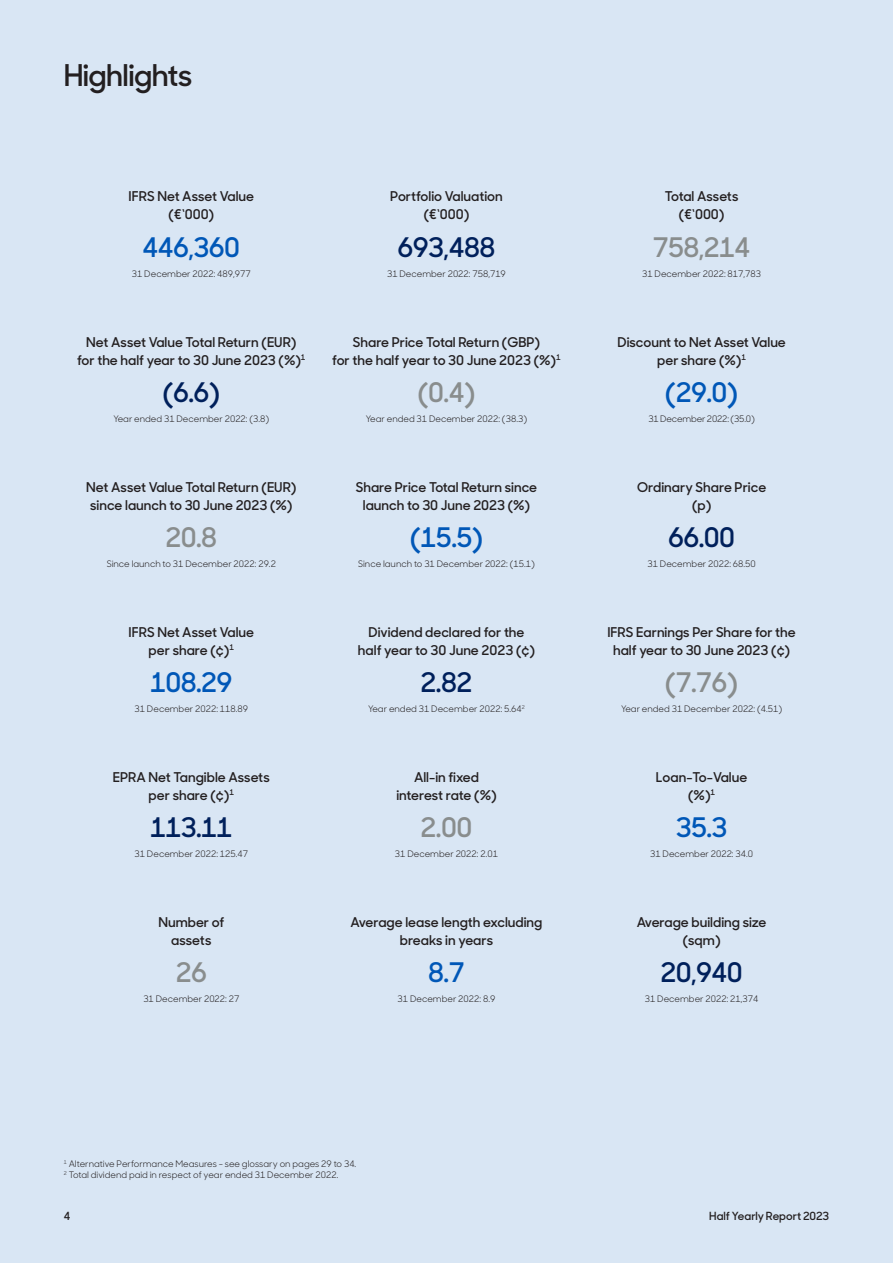
<style>
.page{position:relative;width:893px;height:1263px;background:#d9e6f4}
.page>*{position:absolute;margin:0;border:0;box-sizing:border-box;transform-origin:0 0}
.t1{font:600 30px "Sharp Sans Display No 1";letter-spacing:-.02em;color:#231f20}
.t2{font:600 27px "Sharp Sans Display No 1";letter-spacing:-.02em;color:#00205b}
.t3{font:600 27px "Sharp Sans Display No 1";letter-spacing:-.02em;color:#0057b7}
.t4{font:600 27px "Sharp Sans Display No 1";letter-spacing:-.02em;color:#898d8d}
.t5{font:600 13.5px/18px "Sharp Sans Display No 1";color:#231f20;text-align:center}
.t6{font:600 11.25px "Sharp Sans Display No 1";color:#231f20}
.t7{font:9px/11.2px "Sharp Sans Display No 1";color:#231f20}
.t8{font:9px "Sharp Sans Display No 1";letter-spacing:-.02em;color:#231f20}
</style>
<div class="page">
<h1 class="t1" style="left:64px;top:52px;width:130px">Highlights</h1>
<p class="t5" style="left:129px;top:187px;width:127px">IFRS Net Asset Value (€‘000)</p>
<h2 class="t3" style="left:142px;top:226px;width:99px">446,360</h2>
<p class="t7" style="left:132px;top:267px;width:120px">31 December 2022: 489,977</p>
<p class="t5" style="left:77px;top:332px;width:230px">Net Asset Value Total Return (EUR) for the half year to 30 June 2023 (%)<sup>1</sup></p>
<h2 class="t2" style="left:163px;top:371px;width:59px">(6.6)</h2>
<p class="t7" style="left:113px;top:412px;width:157px">Year ended 31 December 2022: (3.8)</p>
<p class="t5" style="left:86px;top:477px;width:212px;text-align:left">Net Asset Value Total Return (EUR) since launch to 30 June 2023 (%)</p>
<h2 class="t4" style="left:165px;top:516px;width:53px">20.8</h2>
<p class="t7" style="left:107px;top:557px;width:171px">Since launch to 31 December 2022: 29.2</p>
<p class="t5" style="left:129px;top:622px;width:127px">IFRS Net Asset Value per share (¢)<sup>1</sup></p>
<h2 class="t3" style="left:150px;top:662px;width:84px">108.29</h2>
<p class="t7" style="left:135px;top:702px;width:115px">31 December 2022: 118.89</p>
<p class="t5" style="left:113px;top:767px;width:158px">EPRA Net Tangible Assets per share (¢)<sup>1</sup></p>
<h2 class="t2" style="left:150px;top:807px;width:84px">113.11</h2>
<p class="t7" style="left:135px;top:847px;width:115px">31 December 2022: 125.47</p>
<p class="t5" style="left:158px;top:912px;width:68px">Number of assets</p>
<h2 class="t4" style="left:176px;top:952px;width:33px">26</h2>
<p class="t7" style="left:143px;top:992px;width:97px">31 December 2022: 27</p>
<p class="t5" style="left:390px;top:187px;width:114px">Portfolio Valuation (€‘000)</p>
<h2 class="t2" style="left:398px;top:226px;width:99px">693,488</h2>
<p class="t7" style="left:387px;top:267px;width:120px">31 December 2022: 758,719</p>
<p class="t5" style="left:332px;top:332px;width:230px">Share Price Total Return (GBP)<br>for the half year to 30 June 2023 (%)<sup>1</sup></p>
<h2 class="t4" style="left:418px;top:371px;width:59px">(0.4)</h2>
<p class="t7" style="left:366px;top:412px;width:163px">Year ended 31 December 2022: (38.3)</p>
<p class="t5" style="left:356px;top:477px;width:183px">Share Price Total Return since launch to 30 June 2023 (%)</p>
<h2 class="t3" style="left:410px;top:516px;width:74px">(15.5)</h2>
<p class="t7" style="left:358px;top:557px;width:178px">Since launch to 31 December 2022: (15.1)</p>
<p class="t5" style="left:358px;top:622px;width:178px">Dividend declared for the half year to 30 June 2023 (¢)</p>
<h2 class="t2" style="left:421px;top:662px;width:53px">2.82</h2>
<p class="t7" style="left:368px;top:702px;width:158px">Year ended 31 December 2022: 5.64<sup>2</sup></p>
<p class="t5" style="left:396px;top:767px;width:102px">All-in fixed interest rate (%)</p>
<h2 class="t4" style="left:421px;top:807px;width:53px">2.00</h2>
<p class="t7" style="left:395px;top:847px;width:105px">31 December 2022: 2.01</p>
<p class="t5" style="left:351px;top:912px;width:193px">Average lease length excluding breaks in years</p>
<h2 class="t3" style="left:428px;top:952px;width:38px">8.7</h2>
<p class="t7" style="left:398px;top:992px;width:99px">31 December 2022: 8.9</p>
<p class="t5" style="left:665px;top:187px;width:75px">Total Assets (€‘000)</p>
<h2 class="t4" style="left:653px;top:226px;width:99px">758,214</h2>
<p class="t7" style="left:642px;top:267px;width:120px">31 December 2022: 817,783</p>
<p class="t5" style="left:617px;top:332px;width:170px">Discount to Net Asset Value per share (%)<sup>1</sup></p>
<h2 class="t3" style="left:665px;top:371px;width:74px">(29.0)</h2>
<p class="t8" style="left:648px;top:411px;width:108px">31 December 2022: (35.0)</p>
<p class="t5" style="left:637px;top:477px;width:131px">Ordinary Share Price (p)</p>
<h2 class="t2" style="left:668px;top:516px;width:69px">66.00</h2>
<p class="t7" style="left:647px;top:557px;width:110px">31 December 2022: 68.50</p>
<p class="t5" style="left:607px;top:622px;width:190px">IFRS Earnings Per Share for the half year to 30 June 2023 (¢)</p>
<h2 class="t4" style="left:665px;top:662px;width:74px">(7.76)</h2>
<p class="t7" style="left:621px;top:702px;width:163px">Year ended 31 December 2022: (4.51)</p>
<p class="t5" style="left:656px;top:767px;width:93px">Loan-To-Value (%)<sup>1</sup></p>
<h2 class="t3" style="left:676px;top:807px;width:53px">35.3</h2>
<p class="t7" style="left:650px;top:847px;width:105px">31 December 2022: 34.0</p>
<p class="t5" style="left:637px;top:912px;width:131px">Average building size (sqm)</p>
<h2 class="t2" style="left:660px;top:952px;width:84px">20,940</h2>
<p class="t7" style="left:645px;top:992px;width:115px">31 December 2022: 21,374</p>
<p class="t7" style="left:64px;top:1157px;width:294px"><sup>1</sup> Alternative Performance Measures - see glossary on pages 29 to 34.<br><sup>2</sup> Total dividend paid in respect of year ended 31 December 2022.</p>
<p class="t6" style="left:64px;top:1207px;width:8px">4</p>
<p class="t6" style="left:709px;top:1207px;width:122px">Half Yearly Report 2023</p>
</div>
